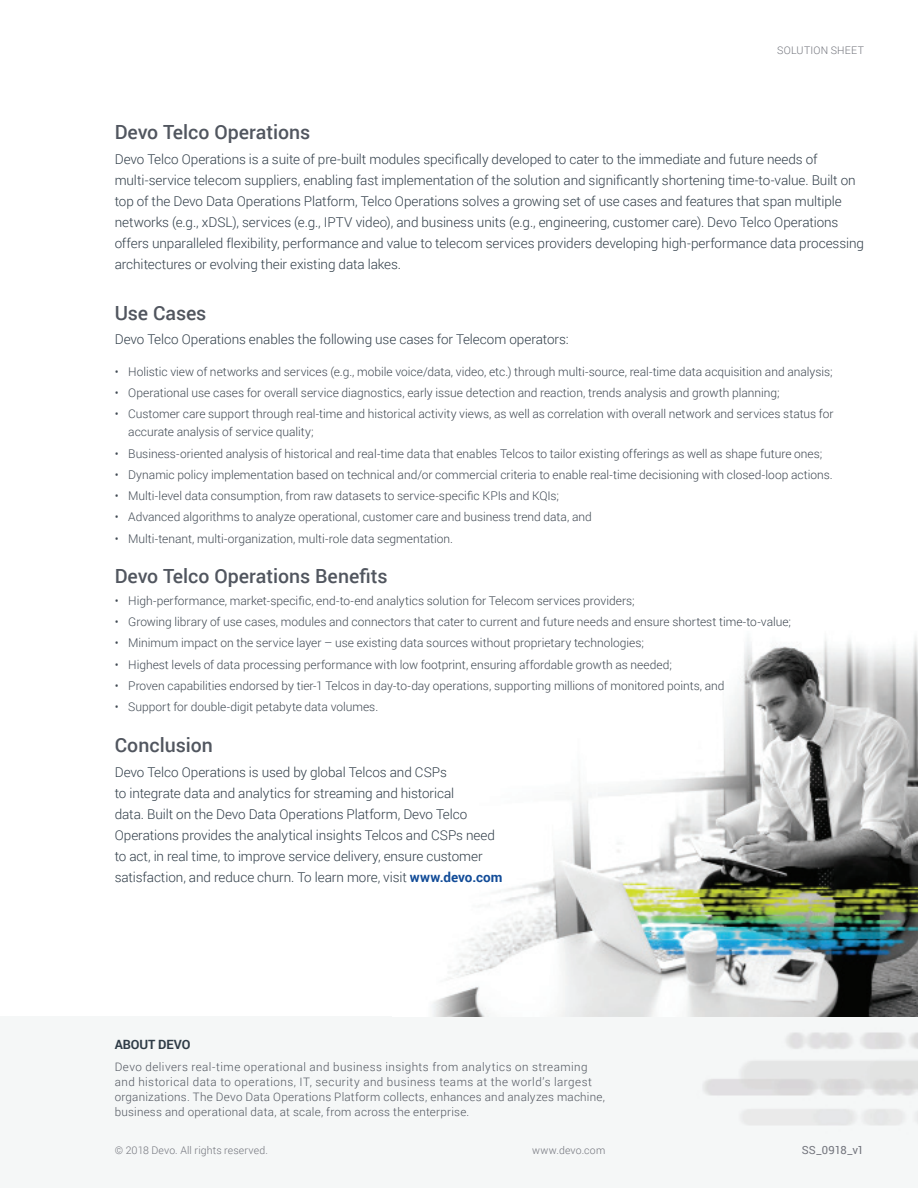
<style>
.page{position:relative;width:918px;height:1188px;background:#fff}
.page>*{position:absolute;margin:0;border:0;box-sizing:border-box;transform-origin:0 0}
.t1{font:500 19.5px "Roboto";color:#51565f}
.t2{font:300 13.5px/21px "Roboto";letter-spacing:-.005em;color:#303d48}
.t3{font:700 12.75px "Roboto";letter-spacing:-.01em;color:#303d48}
.t4{font:300 12px/18px "Roboto";color:#404953}
.t5{font:300 11.7px/15px "Roboto";letter-spacing:.03em;color:#51565f}
.t6{font:11.25px "Roboto";letter-spacing:-.01em;color:#71737b}
.t7{font:300 10.5px "Roboto";letter-spacing:.015em;color:#71737b}
.s1{font-weight:700;color:#124c98}
</style>
<div class="page">
<img style="left:432px;top:1016px;width:486px;height:119px">
<img style="left:432px;top:638px;width:486px;height:378px">
<p class="t7" style="left:777px;top:43px;width:88px">SOLUTION SHEET</p>
<h1 class="t1" style="left:115px;top:119px;width:197px">Devo Telco Operations</h1>
<p class="t2" style="left:115px;top:148px;width:751px">Devo Telco Operations is a suite of pre-built modules specifically developed to cater to the immediate and future needs of multi-service telecom suppliers, enabling fast implementation of the solution and significantly shortening time-to-value. Built on top of the Devo Data Operations Platform, Telco Operations solves a growing set of use cases and features that span multiple networks (e.g., xDSL), services (e.g., IPTV video), and business units (e.g., engineering, customer care). Devo Telco Operations offers unparalleled flexibility, performance and value to telecom services providers developing high-performance data processing architectures or evolving their existing data lakes.</p>
<h1 class="t1" style="left:115px;top:299px;width:93px">Use Cases</h1>
<p class="t2" style="left:115px;top:329px;width:455px">Devo Telco Operations enables the following use cases for Telecom operators:</p>
<p class="t4" style="left:115px;top:362px;width:719px">• Holistic view of networks and services (e.g., mobile voice/data, video, etc.) through multi-source, real-time data acquisition and analysis;</p>
<p class="t4" style="left:115px;top:383px;width:666px">• Operational use cases for overall service diagnostics, early issue detection and reaction, trends analysis and growth planning;</p>
<p class="t4" style="left:128px;top:405px;width:707px;text-indent:-14px">• Customer care support through real-time and historical activity views, as well as correlation with overall network and services status for accurate analysis of service quality;</p>
<p class="t4" style="left:115px;top:444px;width:709px">• Business-oriented analysis of historical and real-time data that enables Telcos to tailor existing offerings as well as shape future ones;</p>
<p class="t4" style="left:115px;top:465px;width:720px">• Dynamic policy implementation based on technical and/or commercial criteria to enable real-time decisioning with closed-loop actions.</p>
<p class="t4" style="left:115px;top:486px;width:446px">• Multi-level data consumption, from raw datasets to service-specific KPIs and KQIs;</p>
<p class="t4" style="left:115px;top:508px;width:479px">• Advanced algorithms to analyze operational, customer care and business trend data, and</p>
<p class="t4" style="left:115px;top:529px;width:340px">• Multi-tenant, multi-organization, multi-role data segmentation.</p>
<h1 class="t1" style="left:115px;top:563px;width:274px">Devo Telco Operations Benefits</h1>
<p class="t4" style="left:115px;top:591px;width:521px">• High-performance, market-specific, end-to-end analytics solution for Telecom services providers;</p>
<p class="t4" style="left:115px;top:612px;width:678px">• Growing library of use cases, modules and connectors that cater to current and future needs and ensure shortest time-to-value;</p>
<p class="t4" style="left:115px;top:634px;width:531px">• Minimum impact on the service layer – use existing data sources without proprietary technologies;</p>
<p class="t4" style="left:115px;top:655px;width:559px">• Highest levels of data processing performance with low footprint, ensuring affordable growth as needed;</p>
<p class="t4" style="left:115px;top:676px;width:611px">• Proven capabilities endorsed by tier-1 Telcos in day-to-day operations, supporting millions of monitored points, and</p>
<p class="t4" style="left:115px;top:697px;width:265px">• Support for double-digit petabyte data volumes.</p>
<h1 class="t1" style="left:115px;top:732px;width:100px">Conclusion</h1>
<p class="t2" style="left:115px;top:761px;width:389px">Devo Telco Operations is used by global Telcos and CSPs<br>to integrate data and analytics for streaming and historical<br>data. Built on the Devo Data Operations Platform, Devo Telco Operations provides the analytical insights Telcos and CSPs need to act, in real time, to improve service delivery, ensure customer satisfaction, and reduce churn. To learn more, visit <span class="s1">www.devo.com</span></p>
<p class="t3" style="left:115px;top:1036px;width:77px">ABOUT DEVO</p>
<p class="t5" style="left:115px;top:1059px;width:492px">Devo delivers real-time operational and business insights from analytics on streaming and historical data to operations, IT, security and business teams at the world’s largest organizations. The Devo Data Operations Platform collects, enhances and analyzes machine, business and operational data, at scale, from across the enterprise.</p>
<p class="t7" style="left:115px;top:1143px;width:155px">© 2018 Devo. All rights reserved.</p>
<p class="t7" style="left:532px;top:1143px;width:75px">www.devo.com</p>
<p class="t6" style="left:802px;top:1142px;width:64px">SS_0918_v1</p>
</div>
